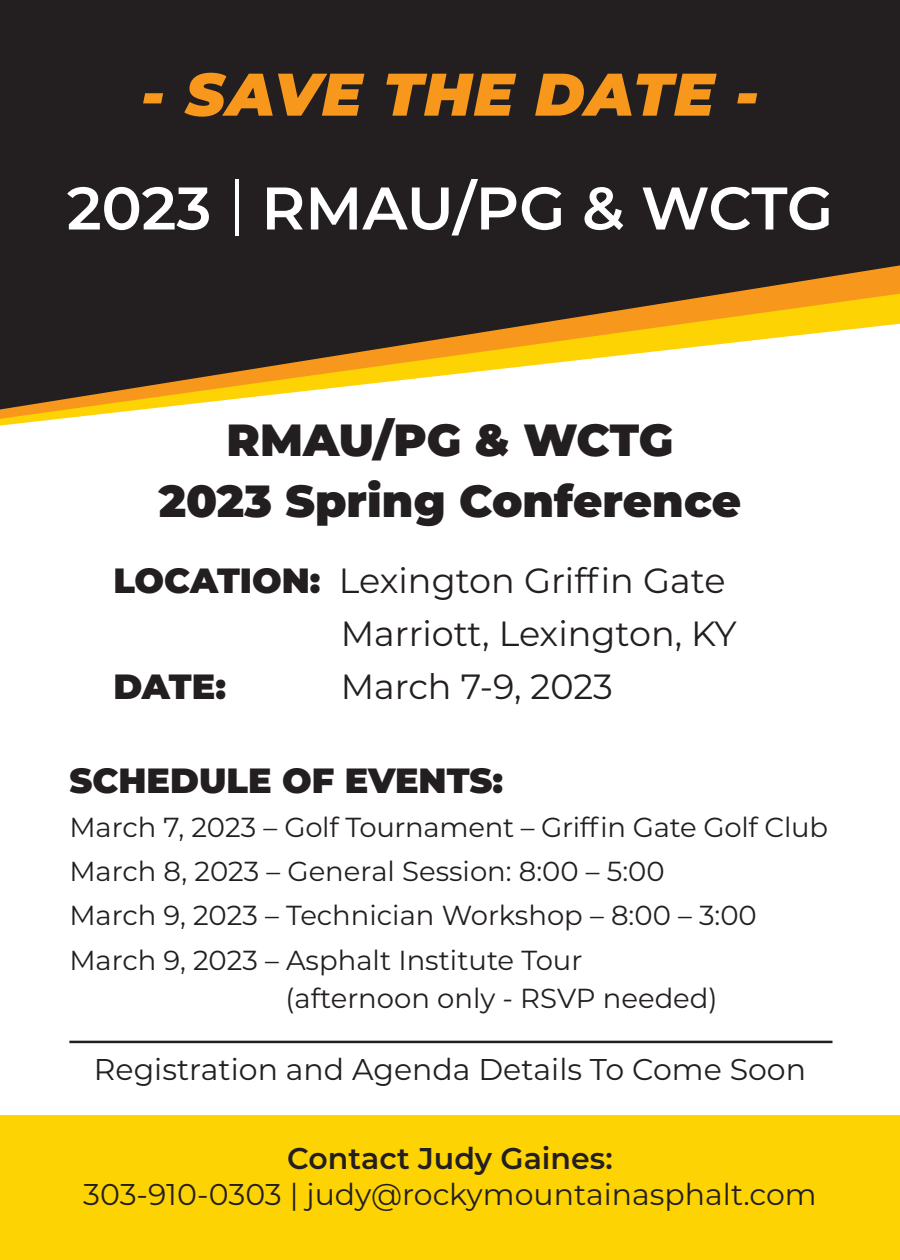
<style>
.page{position:relative;width:900px;height:1260px;background:#fff}
.page>*{position:absolute;margin:0;border:0;box-sizing:border-box;transform-origin:0 0}
.t1{font:600 60px "Montserrat";letter-spacing:-.005em;color:#fff}
.t2{font:italic 900 60px "Montserrat";letter-spacing:.02em;color:#f7981d}
.t3{font:900 45px "Montserrat";color:#231f20}
.t4{font:35px "Montserrat";color:#231f20}
.t5{font:900 35px "Montserrat";color:#231f20}
.t6{font:30px "Montserrat";color:#231f20}
.t7{font:600 30px "Montserrat";color:#231f20}
.t8{font:27.5px "Montserrat";color:#231f20}
.s1{font-weight:400}
.s2{font-weight:900}
</style>
<div class="page">
<svg style="left:0;top:0;width:900px;height:409px;background:#483f32"></svg>
<div style="left:0;top:1116px;width:900px;height:144px;background:#fed304"></div>
<hr style="left:69px;top:1041px;width:763px;height:2px;background:#231f20">
<p class="t2" style="left:141px;top:49px;width:619px">- SAVE THE DATE -</p>
<p class="t1" style="left:67px;top:166px;width:768px">2023 <span class="s1">|</span> RMAU/PG &amp; WCTG</p>
<p class="t3" style="left:227px;top:406px;width:448px">RMAU/PG &amp; WCTG</p>
<p class="t3" style="left:159px;top:467px;width:584px">2023 Spring Conference</p>
<p class="t4" style="left:113px;top:556px;width:614px"><span class="s2">LOCATION:</span> Lexington Griffin Gate</p>
<p class="t4" style="left:341px;top:609px;width:397px">Marriott, Lexington, KY</p>
<p class="t5" style="left:113px;top:660px;width:114px">DATE:</p>
<p class="t4" style="left:341px;top:663px;width:274px">March 7-9, 2023</p>
<p class="t5" style="left:69px;top:754px;width:435px">SCHEDULE OF EVENTS:</p>
<p class="t8" style="left:69px;top:808px;width:760px">March 7, 2023 – Golf Tournament – Griffin Gate Golf Club</p>
<p class="t8" style="left:69px;top:852px;width:597px">March 8, 2023 – General Session: 8:00 – 5:00</p>
<p class="t8" style="left:69px;top:897px;width:689px">March 9, 2023 – Technician Workshop – 8:00 – 3:00</p>
<p class="t8" style="left:69px;top:941px;width:515px">March 9, 2023 – Asphalt Institute Tour</p>
<p class="t8" style="left:286px;top:980px;width:434px">(afternoon only - RSVP needed)</p>
<p class="t6" style="left:94px;top:1048px;width:714px">Registration and Agenda Details To Come Soon</p>
<p class="t7" style="left:287px;top:1137px;width:327px">Contact Judy Gaines:</p>
<p class="t6" style="left:83px;top:1174px;width:735px">303-910-0303 | judy@rockymountainasphalt.com</p>
</div>
